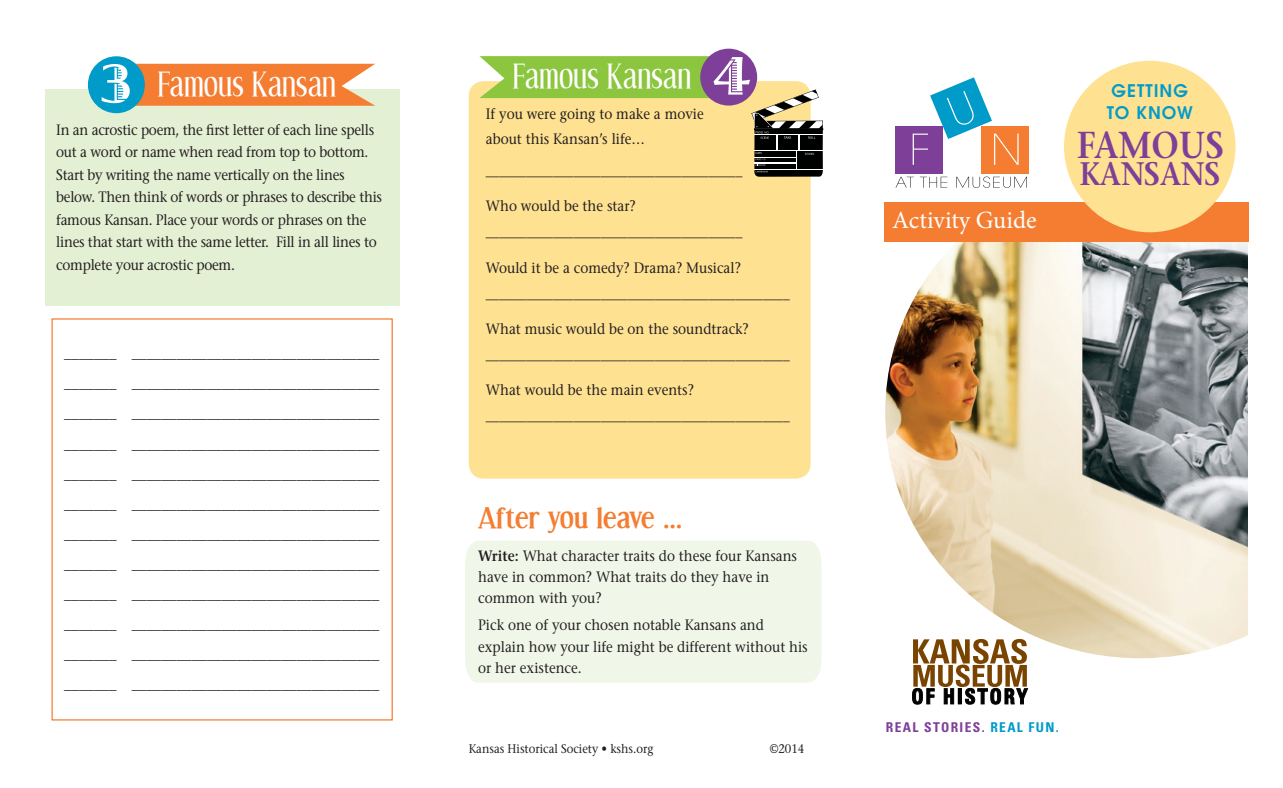
<style>
.page{position:relative;width:1283px;height:788px;background:#fff}
.page>*{position:absolute;margin:0;border:0;box-sizing:border-box;transform-origin:0 0}
.t1{font:600 37.38px "Stone Serif";color:#7e3f98;scale:.9 1}
.t2{font:32.5px "Effloresce";color:#fff;scale:.9 1}
.t3{font:600 32.5px "Stone Serif";color:#7e3f98;scale:.9 1}
.t4{font:700 27.5px "Effloresce";color:#f47d31}
.t5{font:24.75px "Minion Pro";color:#fff}
.t6{font:600 17.25px/21.6px "Avant Garde";letter-spacing:.06em;color:#009bc8}
.t7{font:15px/25px "Stone Serif";color:#231f20;scale:.9 1}
.t8{font:15px/30px "Minion Pro";color:#231f20;text-align:justify}
.t9{font:15px/22.5px "Stone Serif";letter-spacing:-.02em;color:#231f20;scale:.9 1}
.t10{font:700 condensed 13.5px "Univers";letter-spacing:.1em;color:#7e3f98}
.t11{font:12.5px "Stone Serif";color:#231f20;scale:.9 1}
.s1{font-family:"Jazz Let Plain";font-size:56.25px}
.s2{font-weight:600}
.s3{color:#009bc8}
</style>
<div class="page">
<img style="left:885px;top:242px;width:363px;height:416px">
<div style="left:895px;top:126px;width:47px;height:47px;background:#7e3f98"></div>
<div style="left:981px;top:126px;width:48px;height:47px;background:#f47d31"></div>
<svg style="left:912px;top:77px;width:106px;height:88px"></svg>
<svg style="left:895px;top:177px;width:18px;height:11px"></svg>
<svg style="left:920px;top:177px;width:27px;height:11px"></svg>
<svg style="left:956px;top:176px;width:71px;height:12px"></svg>
<div style="left:884px;top:202px;width:364px;height:40px;background:#f47d31"></div>
<svg style="left:912px;top:639px;width:115px;height:65px"></svg>
<div style="left:1064px;top:61px;width:171px;height:171px;background:#ffe192;border-radius:50%"></div>
<div style="left:469px;top:81px;width:341px;height:397px;background:#ffe192;border-radius:15px"></div>
<svg style="left:479px;top:56px;width:230px;height:42px;background:#92c847"></svg>
<div style="left:700px;top:49px;width:57px;height:57px;background:#7e3f98;border-radius:50%"></div>
<svg style="left:751px;top:89px;width:72px;height:89px"></svg>
<hr style="left:754px;top:134px;width:69px;height:1px;background:#fff">
<div style="left:754px;top:129px;width:69px;height:1px;border:1px solid #000101"></div>
<div style="left:51px;top:318px;width:342px;height:402px;border:1px solid #f47d31"></div>
<div style="left:45px;top:89px;width:355px;height:217px;background:#e4f0d4"></div>
<svg style="left:136px;top:64px;width:239px;height:42px;background:#f3863f"></svg>
<div style="left:88px;top:56px;width:57px;height:57px;background:#009bc8;border-radius:50%"></div>
<div style="left:465px;top:541px;width:356px;height:141px;background:#f1f7e8"></div>
<h2 class="t2" style="left:101px;top:68px;width:262px"><span class="s1">3</span> Famous Kansan</h2>
<p class="t9" style="left:56px;top:118px;width:363px">In an acrostic poem, the first letter of each line spells out a word or name when read from top to bottom.<br>Start by writing the name vertically on the lines below. Then think of words or phrases to describe this famous Kansan. Place your words or phrases on the lines that start with the same letter. Fill in all lines to complete your acrostic poem.</p>
<p class="t8" style="left:64px;top:339px;width:317px">_______ _________________________________ _______ _________________________________ _______ _________________________________ _______ _________________________________ _______ _________________________________ _______ _________________________________ _______ _________________________________ _______ _________________________________ _______ _________________________________ _______ _________________________________ _______ _________________________________ _______ _________________________________</p>
<h2 class="t2" style="left:513px;top:60px;width:265px">Famous Kansan <span class="s1">4</span></h2>
<p class="t7" style="left:486px;top:101px;width:244px">If you were going to make a movie about this Kansan’s life…</p>
<p class="t7" style="left:486px;top:157px;width:286px">______________________________________</p>
<p class="t7" style="left:486px;top:193px;width:286px">Who would be the star? ______________________________________</p>
<p class="t7" style="left:486px;top:255px;width:339px">Would it be a comedy? Drama? Musical? _____________________________________________</p>
<p class="t7" style="left:486px;top:316px;width:339px">What music would be on the soundtrack? _____________________________________________</p>
<p class="t7" style="left:486px;top:377px;width:339px">What would be the main events? _____________________________________________</p>
<h3 class="t4" style="left:478px;top:503px;width:205px">After you leave ...</h3>
<p class="t7" style="left:478px;top:545px;width:356px;line-height:21.2px"><span class="s2">Write:</span> What character traits do these four Kansans have in common? What traits do they have in common with you?</p>
<p class="t7" style="left:478px;top:614px;width:368px;line-height:21.2px">Pick one of your chosen notable Kansans and explain how your life might be different without his or her existence.</p>
<p class="t11" style="left:469px;top:741px;width:207px">Kansas Historical Society • kshs.org</p>
<p class="t11" style="left:769px;top:741px;width:40px">©2014</p>
<h3 class="t5" style="left:892px;top:203px;width:146px">Activity Guide</h3>
<p class="t6" style="left:1106px;top:80px;width:87px">GETTING<br>TO KNOW</p>
<h1 class="t1" style="left:1076px;top:121px;width:165px">FAMOUS</h1>
<h2 class="t3" style="left:1079px;top:153px;width:158px">KANSANS</h2>
<p class="t10" style="left:886px;top:718px;width:174px">REAL STORIES. <span class="s3">REAL FUN.</span></p>
</div>
